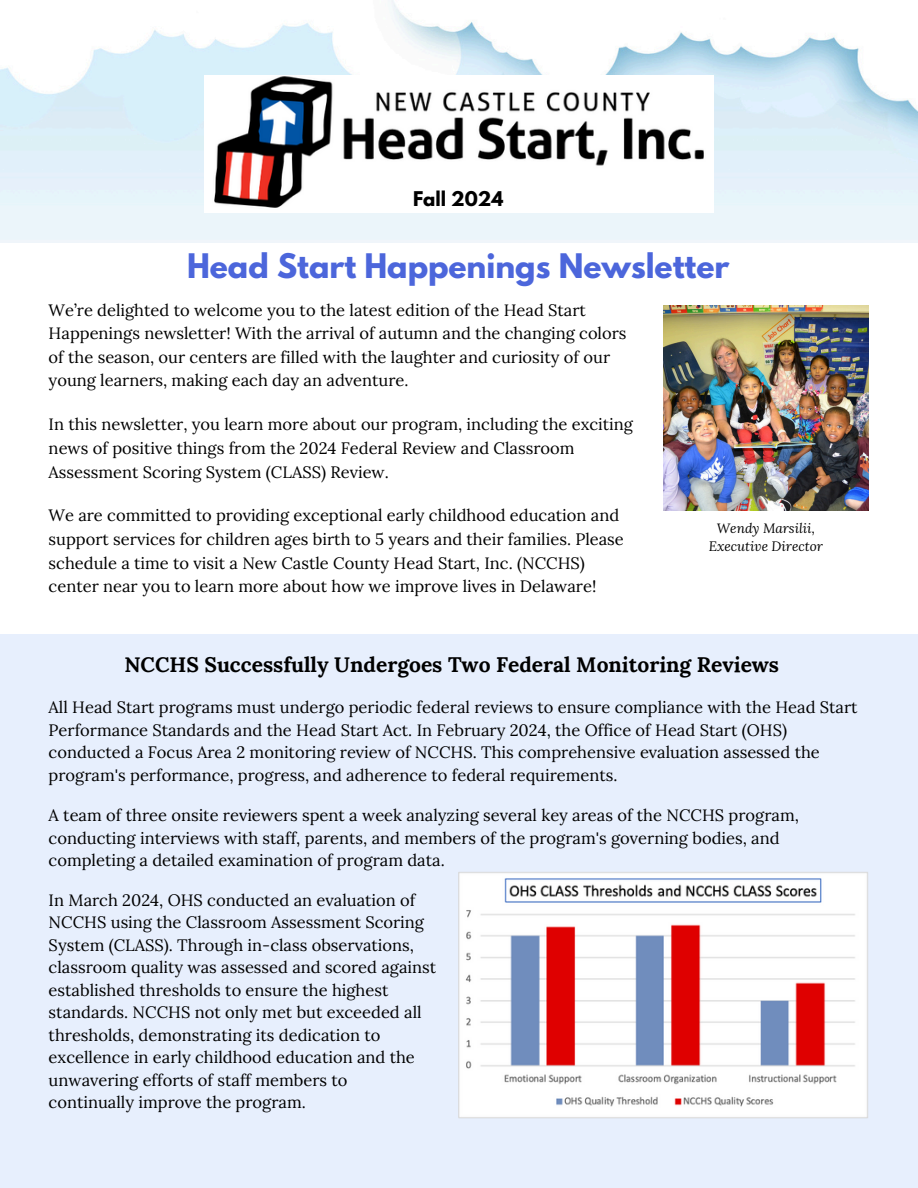
<style>
.page{position:relative;width:918px;height:1188px;background:#fff}
.page>*{position:absolute;margin:0;border:0;box-sizing:border-box;transform-origin:0 0}
.t1{font:700 30px "League Spartan";color:#4c66db}
.t2{font:700 21px "Lora";color:#000}
.t3{font:700 18px "League Spartan";color:#000}
.t4{font:16.5px/22.5px "Lora";color:#000}
.t5{font:italic 13.5px/18px "Lora";color:#000;text-align:center}
</style>
<div class="page">
<img style="left:663px;top:305px;width:205px;height:205px">
<div style="left:0;top:634px;width:918px;height:554px;background:#e7effd"></div>
<img style="left:458px;top:872px;width:410px;height:247px">
<img style="left:0;top:0;width:918px;height:243px">
<img style="left:204px;top:75px;width:510px;height:137px">
<h4 class="t3" style="left:413px;top:189px;width:92px">Fall 2024</h4>
<h4 class="t1" style="left:187px;top:251px;width:544px">Head Start Happenings Newsletter</h4>
<p class="t4" style="left:49px;top:298px;width:579px;line-height:23.7px">We’re delighted to welcome you to the latest edition of the Head Start Happenings newsletter! With the arrival of autumn and the changing colors of the season, our centers are filled with the laughter and curiosity of our young learners, making each day an adventure.</p>
<h3 class="t4" style="left:49px;top:412px;width:586px;line-height:23.7px">In this newsletter, you learn more about our program, including the exciting news of positive things from the 2024 Federal Review and Classroom<br>Assessment Scoring System (CLASS) Review.</h3>
<h1 class="t4" style="left:49px;top:504px;width:577px;line-height:23.7px">We are committed to providing exceptional early childhood education and support services for children ages birth to 5 years and their families. Please schedule a time to visit a New Castle County Head Start, Inc. (NCCHS) center near you to learn more about how we improve lives in Delaware!</h1>
<h4 class="t5" style="left:709px;top:519px;width:116px">Wendy Marsilii,<br>Executive Director</h4>
<h4 class="t2" style="left:124px;top:651px;width:656px">NCCHS Successfully Undergoes Two Federal Monitoring Reviews</h4>
<p class="t4" style="left:49px;top:696px;width:810px">All Head Start programs must undergo periodic federal reviews to ensure compliance with the Head Start Performance Standards and the Head Start Act. In February 2024, the Office of Head Start (OHS) conducted a Focus Area 2 monitoring review of NCCHS. This comprehensive evaluation assessed the program's performance, progress, and adherence to federal requirements.</p>
<p class="t4" style="left:49px;top:804px;width:752px">A team of three onsite reviewers spent a week analyzing several key areas of the NCCHS program, conducting interviews with staff, parents, and members of the program's governing bodies, and completing a detailed examination of program data.</p>
<h2 class="t4" style="left:49px;top:889px;width:389px">In March 2024, OHS conducted an evaluation of NCCHS using the Classroom Assessment Scoring System (CLASS). Through in-class observations, classroom quality was assessed and scored against established thresholds to ensure the highest standards. NCCHS not only met but exceeded all thresholds, demonstrating its dedication to excellence in early childhood education and the unwavering efforts of staff members to continually improve the program.</h2>
</div>
